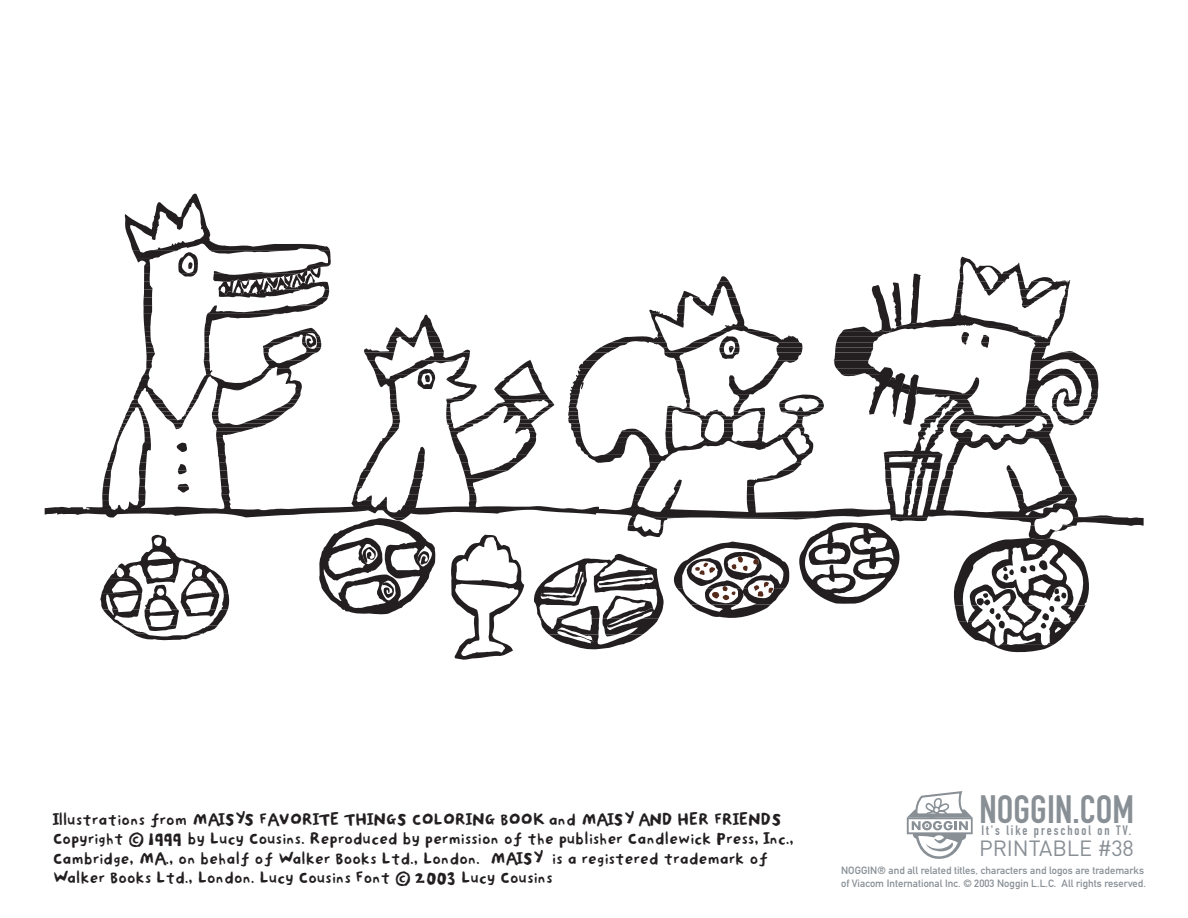
<style>
.page{position:relative;width:1188px;height:918px;background:#fff}
.page>*{position:absolute;margin:0;border:0;box-sizing:border-box;transform-origin:0 0}
.t1{font:39px "DIN Engschrift";letter-spacing:.005em;color:#888f95}
.t2{font:21.75px "DIN";letter-spacing:-.005em;color:#888f95}
.t3{font:21.75px "DIN";color:#939598}
.t4{font:16.5px/19.5px "Lucy Cousins";color:#231f20}
.t5{font:13.5px "DIN Engschrift";letter-spacing:.145em;color:#888f95}
.t6{font:12px "DIN Engschrift";letter-spacing:.005em;color:#939598}
.t7{font:10.5px/12.8px "DIN Mittelschrift";letter-spacing:.005em;color:#888f95}
</style>
<div class="page">
<svg style="left:45px;top:193px;width:1099px;height:467px"></svg>
<svg style="left:906px;top:792px;width:67px;height:67px"></svg>
<svg style="left:933px;top:807px;width:7px;height:7px"></svg>
<p class="t4" style="left:53px;top:809px;width:743px">Illustrations from MAISYS FAVORITE THINGS COLORING BOOK and MAISY AND HER FRIENDS Copyright © 1999 by Lucy Cousins. Reproduced by permission of the publisher Candlewick Press, Inc., Cambridge, MA., on behalf of Walker Books Ltd., London. MAISY is a registered trademark of Walker Books Ltd., London. Lucy Cousins Font © 2003 Lucy Cousins</p>
<h1 class="t1" style="left:979px;top:787px;width:156px">NOGGIN.COM</h1>
<p class="t5" style="left:981px;top:823px;width:152px">It's like preschool on TV.</p>
<p class="t7" style="left:841px;top:864px;width:306px">NOGGIN® and all related titles, characters and logos are trademarks of Viacom International Inc. © 2003 Noggin L.L.C. All rights reserved.</p>
<p class="t6" style="left:981px;top:824px;width:156px">Everyday something new to think and do.</p>
<h2 class="t2" style="left:979px;top:835px;width:156px">PRINTABLE #38</h2>
<h2 class="t3" style="left:1125px;top:835px;width:13px">8</h2>
</div>
